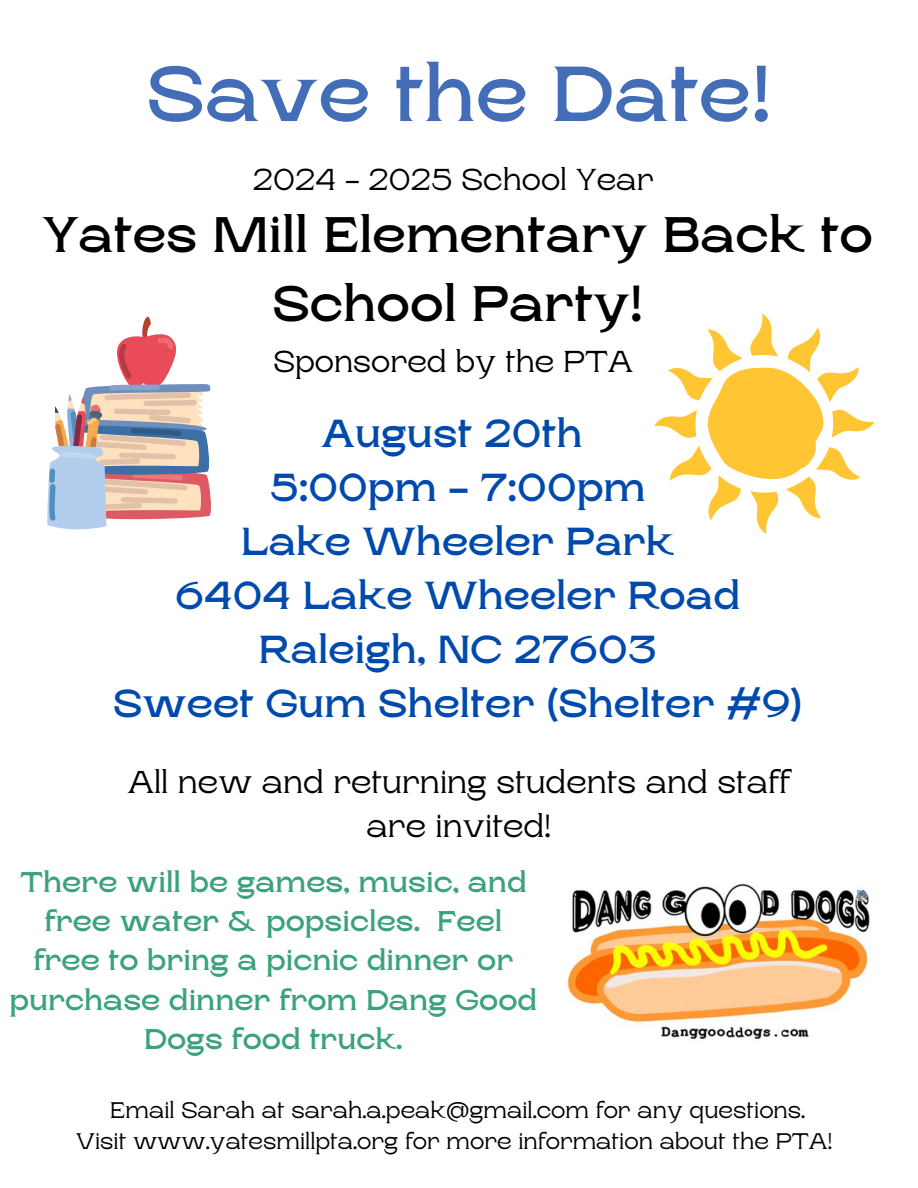
<style>
.page{position:relative;width:918px;height:1188px;background:#fff}
.page>*{position:absolute;margin:0;border:0;box-sizing:border-box;transform-origin:0 0}
.t1{font:700 77.85px "Rasputin";color:#446db7}
.t2{font:700 49.8px/69.8px "Rasputin";color:#000;text-align:center}
.t3{font:700 39px/54px "Rasputin";color:#004aad;text-align:center}
.t4{font:31.5px/43.8px "Rasputin";color:#000;text-align:center}
.t5{font:30.15px "Rasputin";color:#000}
.t6{font:700 28.5px/39.3px "Rasputin";color:#3ba27a;text-align:center}
.t7{font:22.5px "Rasputin";color:#000}
</style>
<div class="page">
<img style="left:567px;top:883px;width:303px;height:157px">
<svg style="left:654px;top:314px;width:221px;height:220px"></svg>
<svg style="left:47px;top:316px;width:164px;height:214px"></svg>
<h2 class="t1" style="left:146px;top:51px;width:627px">Save the Date!</h2>
<h5 class="t5" style="left:253px;top:163px;width:403px">2024 - 2025 School Year</h5>
<p class="t2" style="left:43px;top:200px;width:832px">Yates Mill Elementary Back to<br>School Party!</p>
<h4 class="t5" style="left:273px;top:345px;width:361px">Sponsored by the PTA</h4>
<h5 class="t3" style="left:113px;top:407px;width:691px">August 20th<br>5:00pm - 7:00pm<br>Lake Wheeler Park<br>6404 Lake Wheeler Road<br>Raleigh, NC 27603<br>Sweet Gum Shelter (Shelter #9)</h5>
<p class="t4" style="left:128px;top:761px;width:664px">All new and returning students and staff are invited!</p>
<p class="t6" style="left:9px;top:863px;width:530px">There will be games, music, and free water &amp; popsicles. Feel free to bring a picnic dinner or purchase dinner from Dang Good<br>Dogs food truck.</p>
<h5 class="t7" style="left:110px;top:1097px;width:697px">Email Sarah at sarah.a.peak@gmail.com for any questions.</h5>
<h3 class="t7" style="left:76px;top:1129px;width:758px">Visit www.yatesmillpta.org for more information about the PTA!</h3>
</div>
